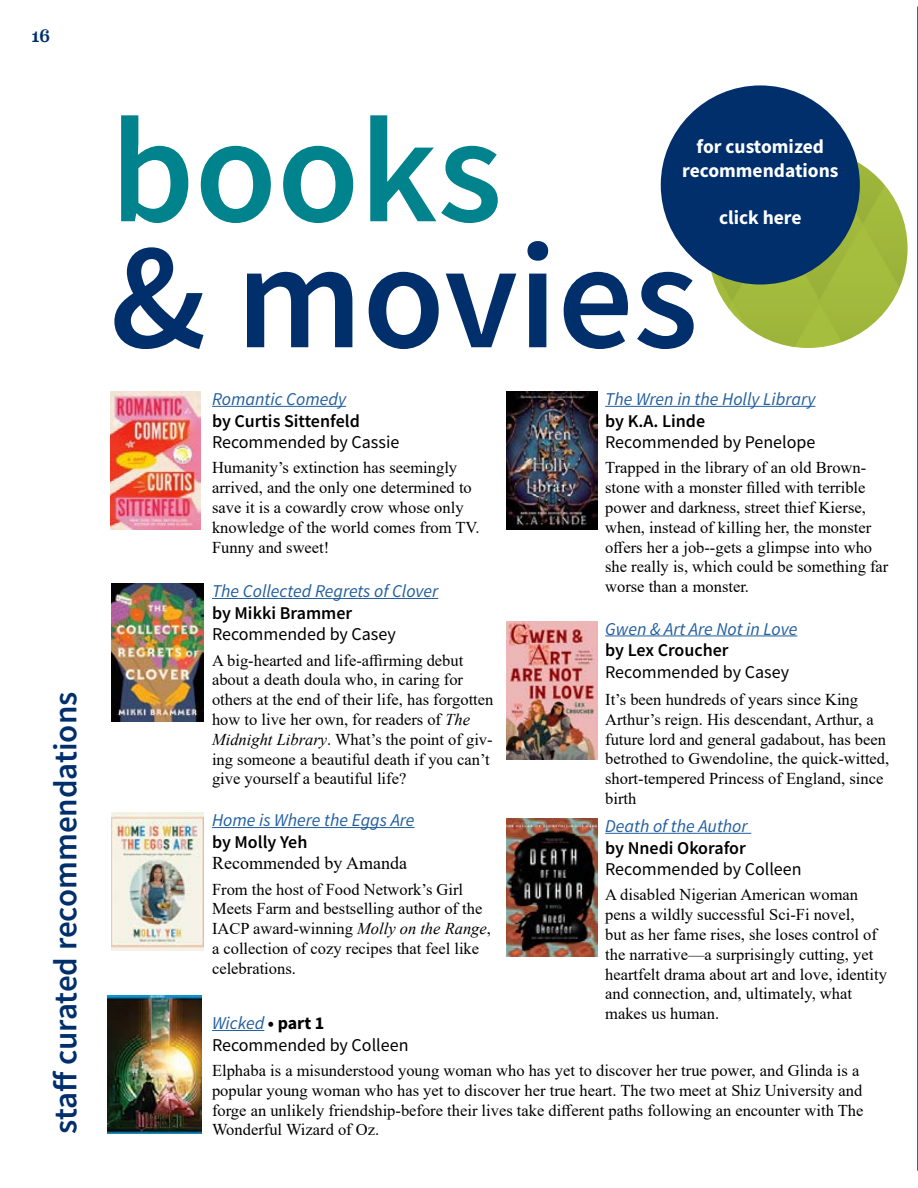
<style>
.page{position:relative;width:918px;height:1188px;background:#fff}
.page>*{position:absolute;margin:0;border:0;box-sizing:border-box;transform-origin:0 0}
.t1{font:600 150px "Source Sans Pro";color:#002f6c}
.t2{font:600 150px "Source Sans Pro";color:#00838c}
.t3{font:600 33px "Source Sans Pro";color:#002f6c}
.t4{font:700 19.5px/23.4px "Source Sans Pro";color:#fff;text-align:center}
.t5{font:18px/21.6px "Source Sans Pro";color:#000}
.t6{font:italic 18px "Source Sans Pro";color:#215e9e}
.t7{font:600 18px "Source Sans Pro";color:#000}
.t8{font:18px "Times New Roman";color:#000}
.t9{font:500 18px "Eames Century Modern";color:#002f6c}
.t10{font:16.5px/19.8px "Times New Roman";color:#000}
.s1{font-style:italic}
.s2{font-style:italic;color:#215e9e}
.s3{font-weight:700}
</style>
<div class="page">
<hr style="left:917px;top:6px;width:1px;height:1165px;background:#002f6c">
<img style="left:110px;top:392px;width:91px;height:138px">
<img style="left:112px;top:813px;width:91px;height:138px">
<img style="left:506px;top:392px;width:91px;height:138px">
<img style="left:506px;top:621px;width:92px;height:138px">
<img style="left:506px;top:818px;width:92px;height:139px">
<hr style="left:605px;top:635px;width:192px;height:1px;background:#215e9e">
<hr style="left:605px;top:406px;width:210px;height:1px;background:#215e9e">
<hr style="left:212px;top:406px;width:134px;height:1px;background:#215e9e">
<hr style="left:212px;top:827px;width:203px;height:1px;background:#215e9e">
<hr style="left:605px;top:833px;width:146px;height:1px;background:#215e9e">
<hr style="left:212px;top:598px;width:226px;height:1px;background:#215e9e">
<img style="left:108px;top:996px;width:94px;height:138px">
<hr style="left:212px;top:1030px;width:52px;height:1px;background:#215e9e">
<div style="left:708px;top:149px;width:200px;height:199px;background:#a1b93c;border-radius:100px"></div>
<div style="left:661px;top:85px;width:199px;height:200px;background:#002f6c;border-radius:50%"></div>
<img style="left:112px;top:584px;width:91px;height:138px">
<p class="t9" style="left:32px;top:22px;width:20px">16</p>
<h2 class="t3" style="left:44px;top:1134px;width:444px;rotate:-90deg">staff curated recommendations</h2>
<h1 class="t2" style="left:110px;top:73px;width:394px">books</h1>
<h1 class="t1" style="left:110px;top:199px;width:589px">&amp; movies</h1>
<p class="t4" style="left:682px;top:135px;width:158px">for customized recommendations</p>
<p class="t4" style="left:719px;top:205px;width:84px">click here</p>
<p class="t6" style="left:212px;top:388px;width:136px">Romantic Comedy</p>
<p class="t7" style="left:212px;top:409px;width:149px">by Curtis Sittenfeld</p>
<p class="t5" style="left:212px;top:431px;width:189px">Recommended by Cassie</p>
<p class="t10" style="left:212px;top:457px;width:269px">Humanity’s extinction has seemingly arrived, and the only one determined to save it is a cowardly crow whose only knowledge of the world comes from TV.<br>Funny and sweet!</p>
<p class="t6" style="left:212px;top:580px;width:228px">The Collected Regrets of Clover</p>
<p class="t7" style="left:212px;top:601px;width:140px">by Mikki Brammer</p>
<p class="t5" style="left:212px;top:623px;width:185px">Recommended by Casey</p>
<p class="t10" style="left:212px;top:650px;width:283px">A big-hearted and life-affirming debut about a death doula who, in caring for others at the end of their life, has forgotten how to live her own, for readers of <span class="s1">The Midnight Library</span>. What’s the point of giv&shy;ing someone a beautiful death if you can’t give yourself a beautiful life?</p>
<p class="t6" style="left:605px;top:388px;width:212px">The Wren in the Holly Library</p>
<p class="t7" style="left:605px;top:409px;width:101px">by K.A. Linde</p>
<p class="t5" style="left:605px;top:431px;width:212px">Recommended by Penelope</p>
<p class="t10" style="left:605px;top:457px;width:285px">Trapped in the library of an old Brown&shy;stone with a monster filled with terrible power and darkness, street thief Kierse, when, instead of killing her, the monster offers her a job--gets a glimpse into who she really is, which could be something far worse than a monster.</p>
<p class="t6" style="left:605px;top:617px;width:194px">Gwen &amp; Art Are Not in Love</p>
<p class="t7" style="left:605px;top:638px;width:123px">by Lex Croucher</p>
<p class="t5" style="left:605px;top:661px;width:185px">Recommended by Casey</p>
<p class="t10" style="left:605px;top:689px;width:286px">It’s been hundreds of years since King Arthur’s reign. His descendant, Arthur, a future lord and general gadabout, has been betrothed to Gwendoline, the quick-witted, short-tempered Princess of England, since birth</p>
<p class="t6" style="left:212px;top:809px;width:204px">Home is Where the Eggs Are</p>
<p class="t7" style="left:212px;top:830px;width:97px">by Molly Yeh</p>
<p class="t8" style="left:212px;top:851px;width:196px">Recommended by Amanda</p>
<p class="t10" style="left:212px;top:879px;width:280px">From the host of Food Network’s Girl Meets Farm and bestselling author of the IACP award-winning <span class="s1">Molly on the Range</span>, a collection of cozy recipes that feel like celebrations.</p>
<p class="t6" style="left:605px;top:815px;width:144px">Death of the Author</p>
<p class="t7" style="left:605px;top:836px;width:140px">by Nnedi Okorafor</p>
<p class="t5" style="left:605px;top:858px;width:198px">Recommended by Colleen</p>
<p class="t10" style="left:605px;top:884px;width:283px">A disabled Nigerian American woman pens a wildly successful Sci-Fi novel,<br>but as her fame rises, she loses control of the narrative—a surprisingly cutting, yet heartfelt drama about art and love, identity and connection, and, ultimately, what makes us human.</p>
<p class="t5" style="left:212px;top:1012px;width:198px"><span class="s2">Wicked</span> <span class="s3">• part 1<br></span>Recommended by Colleen</p>
<p class="t10" style="left:212px;top:1060px;width:653px">Elphaba is a misunderstood young woman who has yet to discover her true power, and Glinda is a popular young woman who has yet to discover her true heart. The two meet at Shiz University and forge an unlikely friendship-before their lives take different paths following an encounter with The Wonderful Wizard of Oz.</p>
</div>
